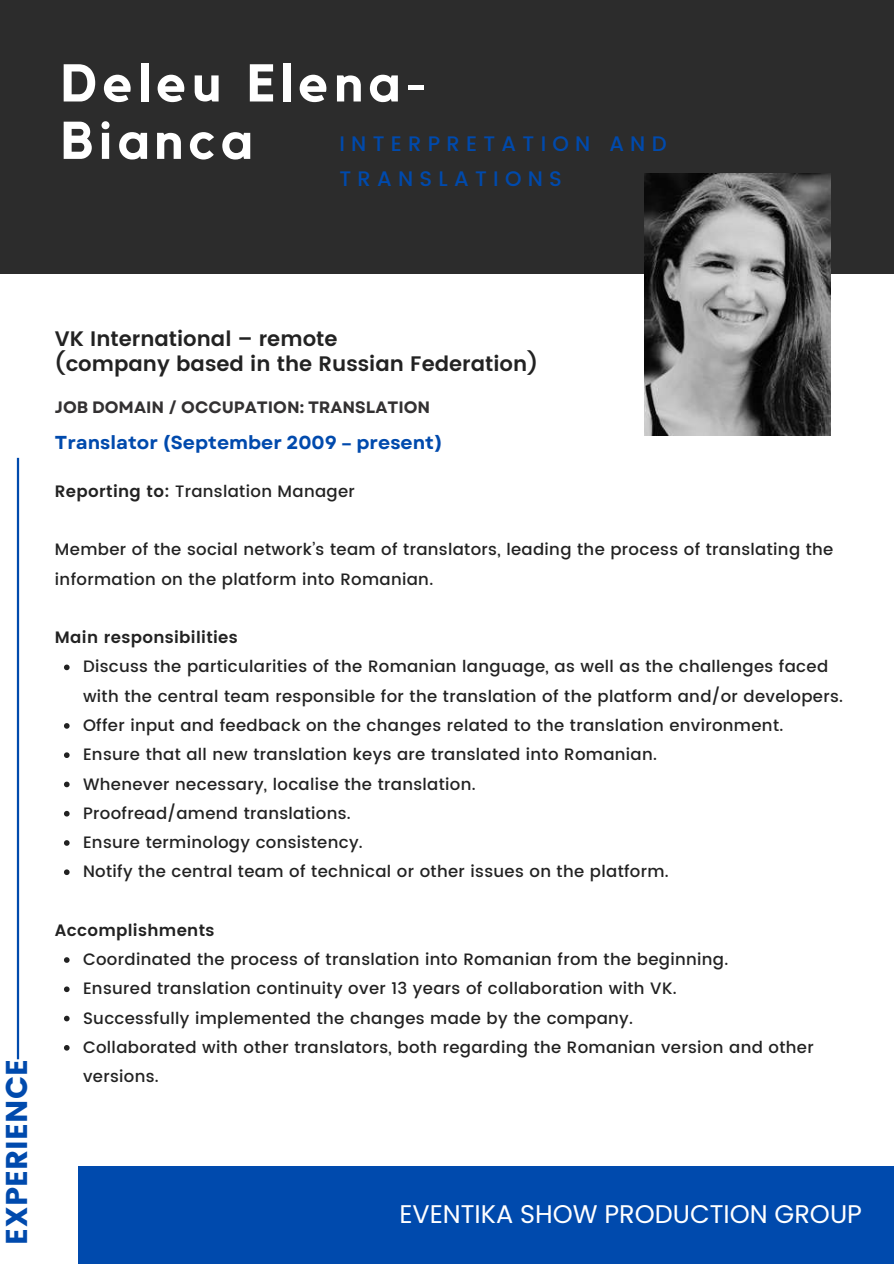
<style>
.page{position:relative;width:894px;height:1264px;background:#fff}
.page>*{position:absolute;margin:0;border:0;box-sizing:border-box;transform-origin:0 0}
.t1{font:700 52.5px/57.3px "Kollektif";letter-spacing:.1em;color:#fff}
.t2{font:30px "Poppins";color:#004aad}
.t3{font:25.5px "Poppins";color:#fff}
.t4{font:600 21px/24.8px "Poppins";color:#222}
.t5{font:500 21px/34.8px "Poppins";letter-spacing:.3em;color:#004aad}
.t6{font:700 18.75px "Garet";color:#004aad}
.t7{font:500 16.5px/29.2px "Poppins";letter-spacing:.02em;color:#222}
.t8{font:600 16.5px "Poppins";letter-spacing:.02em;color:#222}
.t9{font:700 16.5px "Garet";color:#333132}
.s1{font-weight:600}
</style>
<div class="page">
<div style="left:0;top:0;width:893px;height:274px;background:#2c2c2c"></div>
<img style="left:644px;top:174px;width:185px;height:261px">
<hr style="left:17px;top:458px;width:2px;height:601px;background:#004aad">
<svg style="left:64px;top:664px;width:6px;height:6px"></svg>
<svg style="left:64px;top:723px;width:6px;height:5px"></svg>
<svg style="left:64px;top:752px;width:6px;height:6px"></svg>
<svg style="left:64px;top:781px;width:6px;height:6px"></svg>
<svg style="left:64px;top:811px;width:6px;height:5px"></svg>
<svg style="left:64px;top:840px;width:6px;height:5px"></svg>
<svg style="left:64px;top:869px;width:6px;height:6px"></svg>
<svg style="left:64px;top:957px;width:6px;height:5px"></svg>
<svg style="left:64px;top:986px;width:6px;height:6px"></svg>
<svg style="left:64px;top:1015px;width:6px;height:6px"></svg>
<svg style="left:64px;top:1045px;width:6px;height:5px"></svg>
<div style="left:78px;top:1166px;width:815px;height:97px;background:#004aad"></div>
<h1 class="t1" style="left:61px;top:57px;width:366px">Deleu Elena-<br>Bianca</h1>
<p class="t5" style="left:339px;top:126px;width:328px">INTERPRETATION AND<br>TRANSLATIONS</p>
<h2 class="t2" style="left:-1px;top:1244px;width:187px;rotate:-90deg">EXPERIENCE</h2>
<p class="t4" style="left:55px;top:327px;width:484px">VK International – remote<br>(company based in the Russian Federation)</p>
<p class="t9" style="left:55px;top:395px;width:376px">JOB DOMAIN / OCCUPATION: TRANSLATION</p>
<p class="t6" style="left:55px;top:428px;width:389px">Translator (September 2009 – present)</p>
<p class="t7" style="left:55px;top:476px;width:301px"><span class="s1">Reporting to:</span> Translation Manager</p>
<p class="t7" style="left:55px;top:535px;width:779px">Member of the social network’s team of translators, leading the process of translating the information on the platform into Romanian.</p>
<p class="t8" style="left:55px;top:628px;width:184px">Main responsibilities</p>
<p class="t7" style="left:83px;top:652px;width:761px">Discuss the particularities of the Romanian language, as well as the challenges faced with the central team responsible for the translation of the platform and/or developers.<br>Offer input and feedback on the changes related to the translation environment.<br>Ensure that all new translation keys are translated into Romanian.<br>Whenever necessary, localise the translation.<br>Proofread/amend translations.<br>Ensure terminology consistency.<br>Notify the central team of technical or other issues on the platform.</p>
<p class="t8" style="left:55px;top:920px;width:161px">Accomplishments</p>
<p class="t7" style="left:83px;top:944px;width:732px">Coordinated the process of translation into Romanian from the beginning.<br>Ensured translation continuity over 13 years of collaboration with VK.<br>Successfully implemented the changes made by the company.<br>Collaborated with other translators, both regarding the Romanian version and other versions.</p>
<h3 class="t3" style="left:399px;top:1196px;width:464px">EVENTIKA SHOW PRODUCTION GROUP</h3>
</div>
